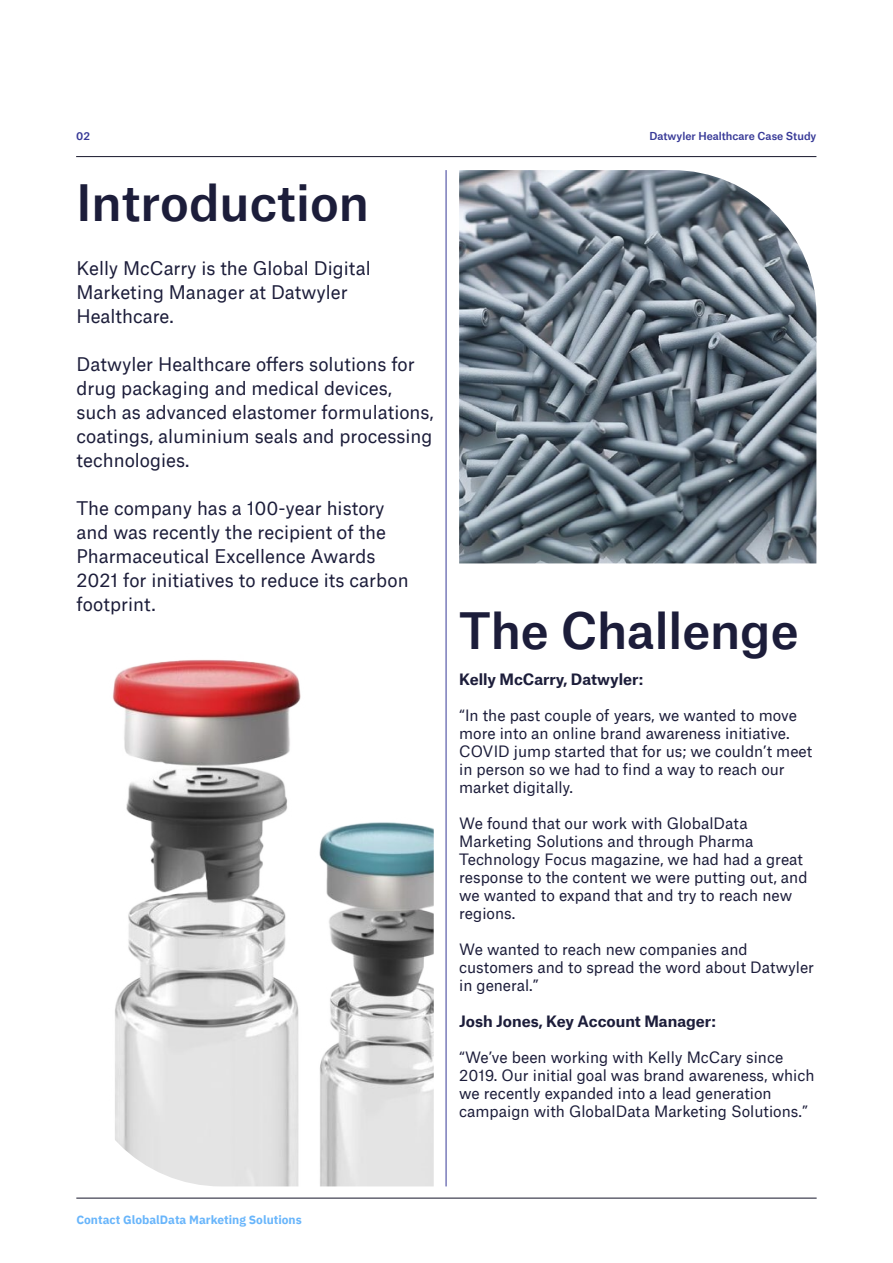
<style>
.page{position:relative;width:893px;height:1263px;background:#fff}
.page>*{position:absolute;margin:0;border:0;box-sizing:border-box;transform-origin:0 0}
.t1{font:500 48px "Atlas Grotesk Web";color:#1c1d3a}
.t2{font:18px/24px "Atlas Grotesk Web";color:#1c1d3a}
.t3{font:15px/18px "Atlas Grotesk Web";color:#1c1d3a}
.t4{font:700 15px "Atlas Grotesk Web";color:#1c1d3a}
.t5{font:700 12px "IBM Plex Sans";color:#68b5fb}
.t6{font:500 10.5px "Atlas Grotesk Web";color:#373997}
</style>
<div class="page">
<hr style="left:76px;top:156px;width:740px;height:1px;background:#15152a">
<hr style="left:76px;top:1198px;width:741px;height:1px;background:#15152a">
<img style="left:112px;top:660px;width:322px;height:526px">
<img style="left:459px;top:170px;width:357px;height:393px">
<hr style="left:446px;top:170px;width:1px;height:1016px;background:#373997">
<p class="t6" style="left:76px;top:128px;width:15px">02</p>
<p class="t6" style="left:649px;top:128px;width:168px">Datwyler Healthcare Case Study</p>
<h1 class="t1" style="left:77px;top:164px;width:294px">Introduction</h1>
<p class="t2" style="left:77px;top:254px;width:296px">Kelly McCarry is the Global Digital<br>Marketing Manager at Datwyler<br>Healthcare.</p>
<p class="t2" style="left:77px;top:350px;width:359px">Datwyler Healthcare offers solutions for drug packaging and medical devices, such as advanced elastomer formulations, coatings, aluminium seals and processing technologies.</p>
<p class="t2" style="left:77px;top:494px;width:334px">The company has a 100-year history and was recently the recipient of the<br>Pharmaceutical Excellence Awards<br>2021 for initiatives to reduce its carbon footprint.</p>
<h1 class="t1" style="left:459px;top:591px;width:341px">The Challenge</h1>
<p class="t4" style="left:459px;top:667px;width:186px">Kelly McCarry, Datwyler:</p>
<p class="t3" style="left:459px;top:704px;width:355px">“In the past couple of years, we wanted to move more into an online brand awareness initiative.<br>COVID jump started that for us; we couldn’t meet in person so we had to find a way to reach our market digitally.</p>
<p class="t3" style="left:459px;top:812px;width:350px">We found that our work with GlobalData Marketing Solutions and through Pharma Technology Focus magazine, we had had a great response to the content we were putting out, and we wanted to expand that and try to reach new regions.</p>
<p class="t3" style="left:459px;top:938px;width:356px">We wanted to reach new companies and customers and to spread the word about Datwyler in general.”</p>
<p class="t4" style="left:459px;top:1009px;width:258px">Josh Jones, Key Account Manager:</p>
<p class="t3" style="left:459px;top:1046px;width:357px">“We’ve been working with Kelly McCary since 2019. Our initial goal was brand awareness, which we recently expanded into a lead generation campaign with GlobalData Marketing Solutions.”</p>
<p class="t5" style="left:76px;top:1210px;width:227px">Contact GlobalData Marketing Solutions</p>
</div>
